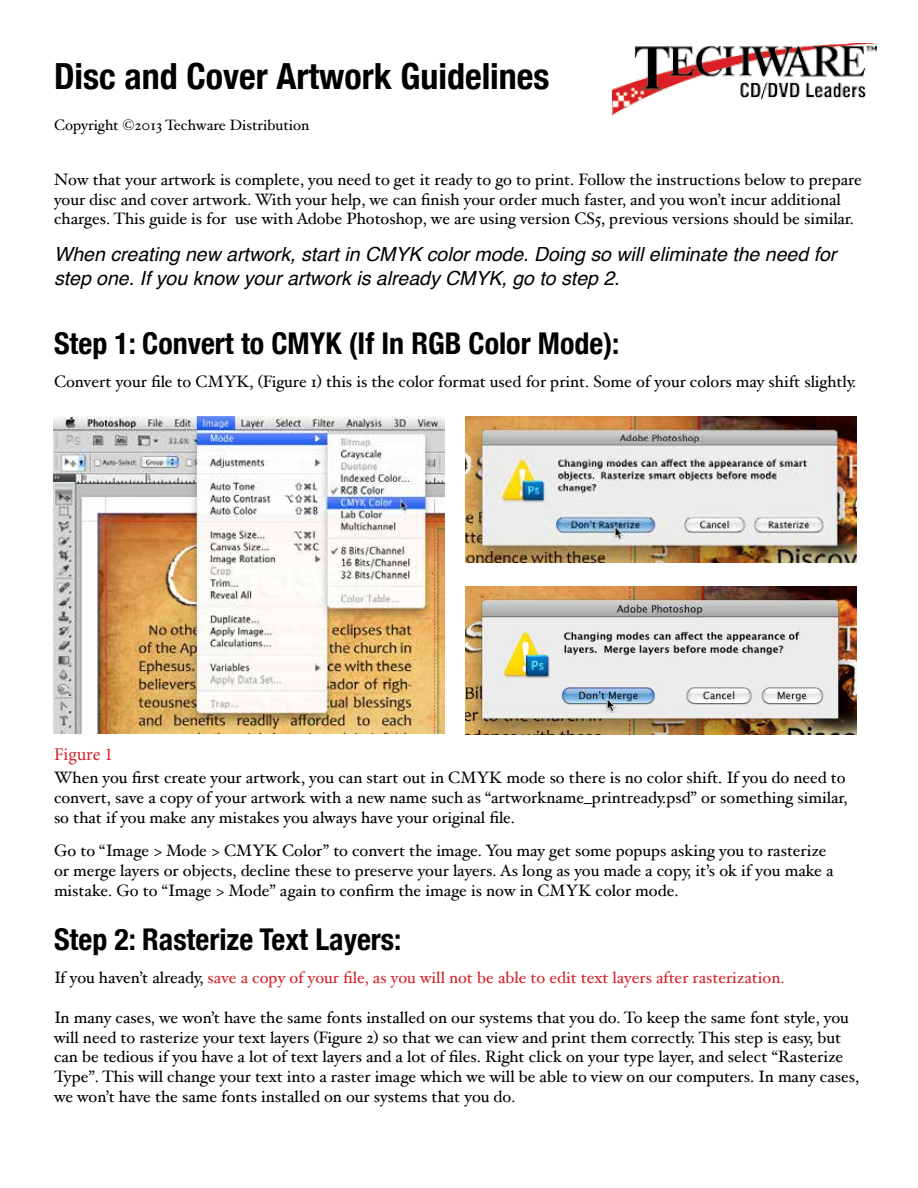
<style>
.page{position:relative;width:918px;height:1188px;background:#fff}
.page>*{position:absolute;margin:0;border:0;box-sizing:border-box;transform-origin:0 0}
.t1{font:700 condensed 36px "Helvetica Neue";color:#000}
.t2{font:700 condensed 30px "Helvetica Neue";color:#000}
.t3{font:italic 19.5px/23.4px "Helvetica";color:#000}
.t4{font:18px "Minion Pro";color:#d2232a}
.t5{font:16.5px/19.8px "Hoefler Text";color:#000}
.t6{font:16.5px "Hoefler Text";color:#d2232a}
.t7{font:15px "Hoefler Text";color:#000}
.s1{color:#000}
</style>
<div class="page">
<img style="left:612px;top:43px;width:264px;height:73px">
<img style="left:54px;top:416px;width:390px;height:318px">
<img style="left:465px;top:416px;width:391px;height:146px">
<img style="left:465px;top:586px;width:391px;height:148px">
<h1 class="t1" style="left:54px;top:54px;width:497px">Disc and Cover Artwork Guidelines</h1>
<p class="t7" style="left:54px;top:116px;width:257px">Copyright ©2013 Techware Distribution</p>
<p class="t5" style="left:54px;top:169px;width:809px">Now that your artwork is complete, you need to get it ready to go to print. Follow the instructions below to prepare your disc and cover artwork. With your help, we can finish your order much faster, and you won’t incur additional charges. This guide is for use with Adobe Photoshop, we are using version CS5, previous versions should be similar.</p>
<p class="t3" style="left:54px;top:243px;width:784px">When creating new artwork, start in CMYK color mode. Doing so will eliminate the need for step one. If you know your artwork is already CMYK, go to step 2.</p>
<h2 class="t2" style="left:54px;top:325px;width:567px">Step 1: Convert to CMYK (If In RGB Color Mode):</h2>
<p class="t5" style="left:54px;top:372px;width:804px">Convert your file to CMYK, (Figure 1) this is the color format used for print. Some of your colors may shift slightly.</p>
<p class="t4" style="left:54px;top:742px;width:61px">Figure 1</p>
<p class="t5" style="left:54px;top:768px;width:795px;text-align:justify">When you first create your artwork, you can start out in CMYK mode so there is no color shift. If you do need to convert, save a copy of your artwork with a new name such as “artworkname_printready.psd” or something similar, so that if you make any mistakes you always have your original file.</p>
<p class="t5" style="left:54px;top:840px;width:781px">Go to “Image &gt; Mode &gt; CMYK Color” to convert the image. You may get some popups asking you to rasterize or merge layers or objects, decline these to preserve your layers. As long as you made a copy, it’s ok if you make a mistake. Go to “Image &gt; Mode” again to confirm the image is now in CMYK color mode.</p>
<h2 class="t2" style="left:54px;top:921px;width:349px">Step 2: Rasterize Text Layers:</h2>
<p class="t6" style="left:54px;top:968px;width:732px"><span class="s1">If you haven’t already,</span> save a copy of your file, as you will not be able to edit text layers after rasterization.</p>
<p class="t5" style="left:54px;top:1007px;width:807px">In many cases, we won’t have the same fonts installed on our systems that you do. To keep the same font style, you will need to rasterize your text layers (Figure 2) so that we can view and print them correctly. This step is easy, but can be tedious if you have a lot of text layers and a lot of files. Right click on your type layer, and select “Rasterize Type”. This will change your text into a raster image which we will be able to view on our computers. In many cases, we won’t have the same fonts installed on our systems that you do.</p>
</div>
